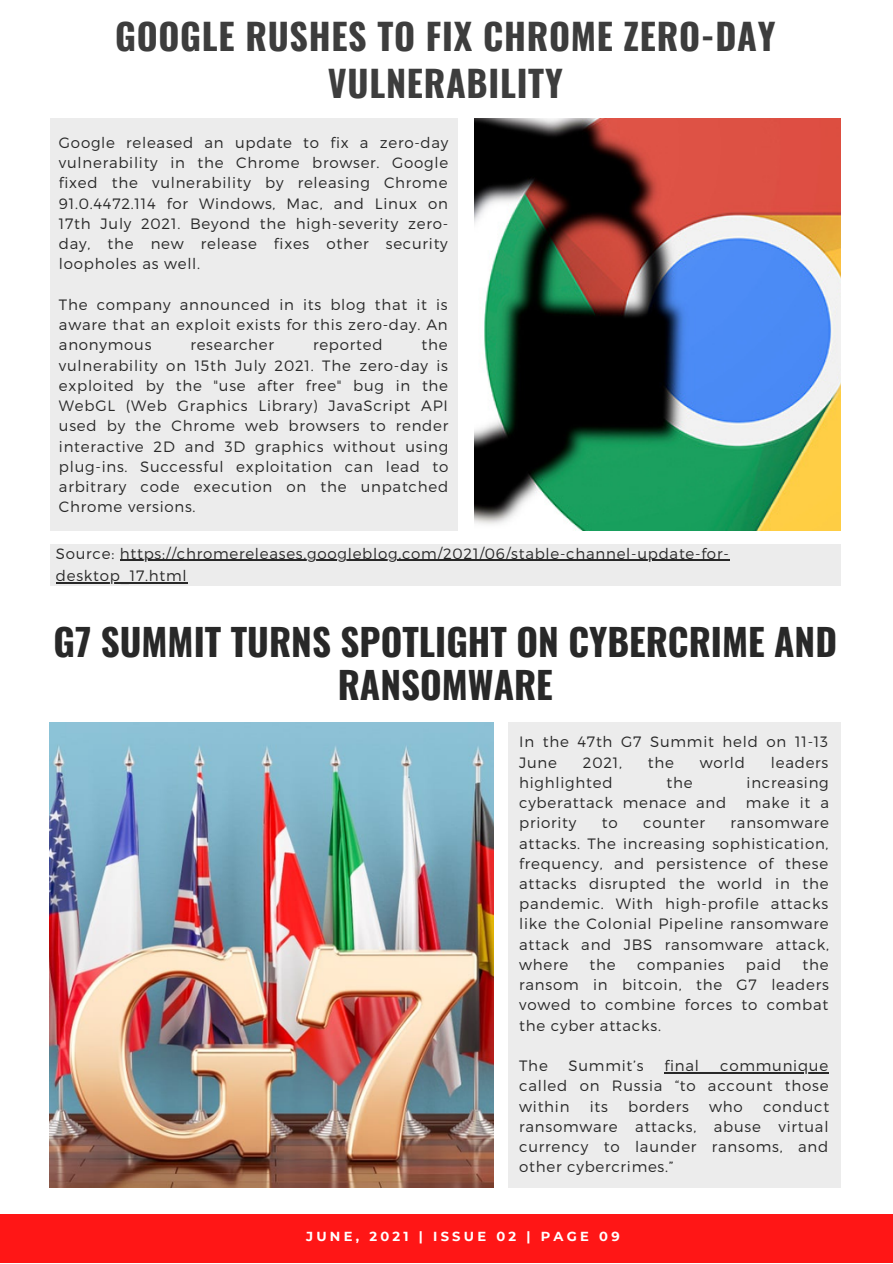
<style>
.page{position:relative;width:893px;height:1264px;background:#fff}
.page>*{position:absolute;margin:0;border:0;box-sizing:border-box;transform-origin:0 0}
.t1{font:700 37.05px/42.8px "Oswald";color:#282828;text-align:center}
.t2{font:700 36px/47.2px "Oswald";letter-spacing:.02em;color:#3d3d3d;text-align:center}
.t3{font:300 15px/20.2px "Montserrat";letter-spacing:.05em;color:#282828;text-align:justify}
.t4{font:700 13.05px "Montserrat";letter-spacing:.25em;color:#fff}
</style>
<div class="page">
<div style="left:0;top:1214px;width:892px;height:48px;background:#ff1616"></div>
<div style="left:50px;top:118px;width:407px;height:412px;background:#ececec"></div>
<div style="left:508px;top:722px;width:332px;height:465px;background:#ececec"></div>
<div style="left:50px;top:544px;width:790px;height:41px;background:#ececec"></div>
<img style="left:50px;top:722px;width:443px;height:465px">
<hr style="left:664px;top:1072px;width:164px;height:1px;background:#282828">
<img style="left:474px;top:118px;width:366px;height:413px">
<hr style="left:120px;top:560px;width:609px;height:1px;background:#282828">
<hr style="left:56px;top:582px;width:131px;height:1px;background:#282828">
<h2 class="t2" style="left:115px;top:11px;width:662px">GOOGLE RUSHES TO FIX CHROME ZERO-DAY<br>VULNERABILITY</h2>
<p class="t3" style="left:59px;top:132px;width:391px">Google released an update to fix a zero-day vulnerability in the Chrome browser. Google fixed the vulnerability by releasing Chrome 91.0.4472.114 for Windows, Mac, and Linux on 17th July 2021. Beyond the high-severity zero&shy;day, the new release fixes other security loopholes as well.</p>
<p class="t3" style="left:59px;top:293px;width:390px">The company announced in its blog that it is aware that an exploit exists for this zero-day. An anonymous</p>
<p class="t3" style="left:59px;top:334px;width:391px;text-indent:362px">the vulnerability on 15th July 2021. The zero-day is exploited by the "use after free" bug in the WebGL (Web Graphics Library) JavaScript API used by the Chrome web browsers to render interactive 2D and 3D graphics without using plug-ins. Successful exploitation can lead to arbitrary code execution on the unpatched Chrome versions.</p>
<p class="t3" style="left:190px;top:334px;width:85px">researcher</p>
<p class="t3" style="left:313px;top:334px;width:71px">reported</p>
<p class="t3" style="left:56px;top:541px;width:674px;line-height:22.5px">Source: https://chromereleases.googleblog.com/2021/06/stable-channel-update-for&shy;desktop_17.html</p>
<h1 class="t1" style="left:54px;top:619px;width:785px">G7 SUMMIT TURNS SPOTLIGHT ON CYBERCRIME AND<br>RANSOMWARE</h1>
<p class="t3" style="left:519px;top:731px;width:310px">In the 47th G7 Summit held on 11-13<br>June</p>
<p class="t3" style="left:583px;top:751px;width:41px">2021,</p>
<p class="t3" style="left:648px;top:751px;width:28px">the</p>
<p class="t3" style="left:699px;top:751px;width:47px">world</p>
<p class="t3" style="left:770px;top:751px;width:59px">leaders</p>
<p class="t3" style="left:519px;top:771px;width:95px">highlighted</p>
<p class="t3" style="left:666px;top:771px;width:28px">the</p>
<p class="t3" style="left:746px;top:771px;width:84px">increasing</p>
<p class="t3" style="left:519px;top:791px;width:208px">cyberattack menace and</p>
<p class="t3" style="left:745px;top:791px;width:85px">make it a</p>
<p class="t3" style="left:519px;top:812px;width:59px">priority</p>
<p class="t3" style="left:601px;top:812px;width:17px">to</p>
<p class="t3" style="left:643px;top:812px;width:63px">counter</p>
<p class="t3" style="left:519px;top:812px;width:311px;text-indent:211px">ransomware attacks. The increasing sophistication, frequency, and persistence of these attacks disrupted the world in the pandemic. With high-profile attacks like the Colonial Pipeline ransomware attack and JBS ransomware attack, where</p>
<p class="t3" style="left:519px;top:953px;width:311px;text-indent:283px">the ransom in bitcoin, the G7 leaders vowed to combine forces to combat the cyber attacks.</p>
<p class="t3" style="left:519px;top:1054px;width:30px">The</p>
<p class="t3" style="left:568px;top:1054px;width:76px">Summit’s</p>
<p class="t3" style="left:664px;top:1054px;width:36px">final</p>
<p class="t3" style="left:589px;top:953px;width:28px">the</p>
<p class="t3" style="left:637px;top:953px;width:89px">companies</p>
<p class="t3" style="left:746px;top:953px;width:37px">paid</p>
<p class="t3" style="left:519px;top:1054px;width:311px;text-indent:201px">communique called on Russia “to account those within</p>
<p class="t3" style="left:519px;top:1095px;width:311px;text-indent:244px">conduct ransomware attacks, abuse virtual currency to launder ransoms, and other cybercrimes.”</p>
<p class="t3" style="left:589px;top:1095px;width:20px">its</p>
<p class="t3" style="left:628px;top:1095px;width:62px">borders</p>
<p class="t3" style="left:709px;top:1095px;width:35px">who</p>
<p class="t4" style="left:306px;top:1228px;width:315px">JUNE, 2021 | ISSUE 02 | PAGE 09</p>
</div>
